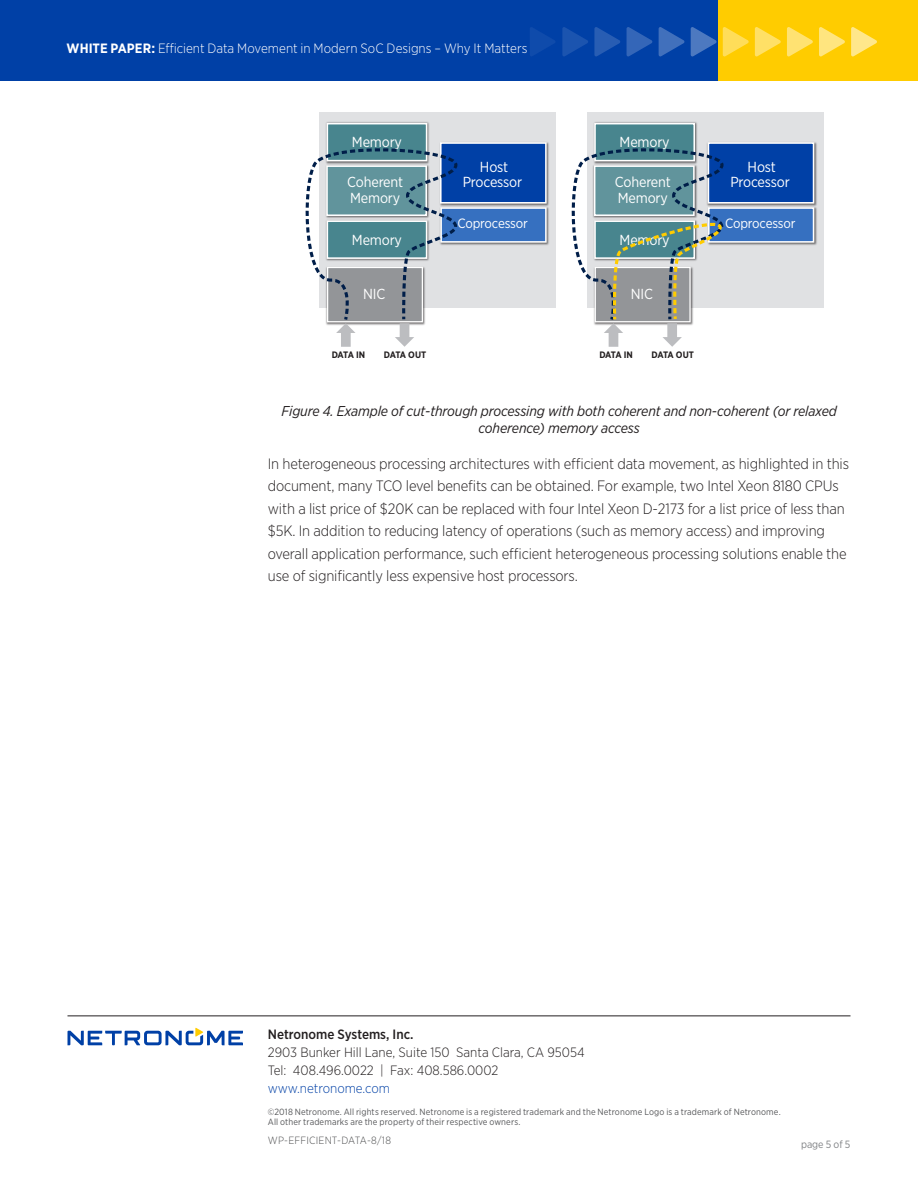
<style>
.page{position:relative;width:918px;height:1188px;background:#fff}
.page>*{position:absolute;margin:0;border:0;box-sizing:border-box;transform-origin:0 0}
._01_Body{font:300 15px/22.5px "Gotham Narrow";letter-spacing:-.01em;color:#231f20}
.t1{font:14.55px/15.6px "Gotham Narrow";letter-spacing:-.01em;color:#fff;text-align:center}
.t2{font:italic 14.25px/16.5px "Gotham Narrow";letter-spacing:-.01em;color:#231f20;text-align:center}
.t3{font:300 13.5px/18px "Gotham Narrow";color:#231f20}
.t4{font:300 13.5px "Gotham Narrow";color:#fff}
.t5{font:13.5px "Gotham Narrow";letter-spacing:-.01em;color:#fff}
.t6{font:500 13.5px "Gotham Narrow";color:#231f20}
.t7{font:300 13.5px "Gotham Narrow";color:#0040a6}
.t8{font:300 10.5px "Gotham Narrow";letter-spacing:.015em;color:#4e4f50}
.t9{font:10.5px "Gotham Narrow";letter-spacing:-.01em;color:#808285}
.t10{font:700 9.3px "Gotham Narrow";letter-spacing:-.04em;color:#231f20}
.t11{font:9px/10.5px "Gotham Narrow";letter-spacing:.015em;color:#57585a}
.s1{font-weight:700}
</style>
<div class="page">
<hr style="left:68px;top:1016px;width:782px;height:1px;background:#231f20">
<div style="left:718px;top:0;width:200px;height:81px;background:#fc0"></div>
<div style="left:0;top:0;width:718px;height:81px;background:#0040a6"></div>
<svg style="left:851px;top:27px;width:26px;height:29px"></svg>
<svg style="left:819px;top:27px;width:26px;height:29px"></svg>
<svg style="left:787px;top:27px;width:26px;height:29px"></svg>
<svg style="left:755px;top:27px;width:26px;height:29px"></svg>
<svg style="left:723px;top:27px;width:26px;height:29px"></svg>
<svg style="left:691px;top:27px;width:26px;height:29px"></svg>
<svg style="left:659px;top:27px;width:25px;height:29px"></svg>
<svg style="left:627px;top:27px;width:25px;height:29px"></svg>
<svg style="left:594px;top:27px;width:26px;height:29px"></svg>
<svg style="left:562px;top:27px;width:26px;height:29px"></svg>
<svg style="left:530px;top:27px;width:25px;height:29px"></svg>
<svg style="left:68px;top:1028px;width:175px;height:17px"></svg>
<div style="left:319px;top:112px;width:237px;height:196px;background:#e0e1e3"></div>
<img style="left:326px;top:122px;width:103px;height:15px">
<div style="left:327px;top:124px;width:100px;height:37px;background:#48858e"></div>
<div style="left:327px;top:123px;width:100px;height:38px;border:2px solid #fff"></div>
<img style="left:459px;top:142px;width:90px;height:63px">
<div style="left:441px;top:143px;width:105px;height:60px;background:#0040a6"></div>
<div style="left:440px;top:142px;width:107px;height:62px;border:2px solid #fff"></div>
<img style="left:459px;top:205px;width:90px;height:40px">
<div style="left:441px;top:208px;width:105px;height:34px;background:#3670c0"></div>
<div style="left:440px;top:207px;width:107px;height:36px;border:2px solid #fff"></div>
<svg style="left:305px;top:137px;width:154px;height:210px"></svg>
<div style="left:587px;top:112px;width:237px;height:196px;background:#e0e1e3"></div>
<div style="left:595px;top:124px;width:99px;height:37px;background:#48858e"></div>
<div style="left:594px;top:123px;width:101px;height:38px;border:2px solid #fff"></div>
<img style="left:725px;top:142px;width:92px;height:63px">
<div style="left:708px;top:143px;width:106px;height:60px;background:#0040a6"></div>
<div style="left:708px;top:142px;width:106px;height:62px;border:2px solid #fff"></div>
<img style="left:725px;top:205px;width:92px;height:40px">
<div style="left:709px;top:208px;width:105px;height:34px;background:#3670c0"></div>
<div style="left:708px;top:207px;width:106px;height:36px;border:2px solid #fff"></div>
<svg style="left:571px;top:137px;width:154px;height:210px"></svg>
<p class="t4" style="left:67px;top:40px;width:462px"><span class="s1">WHITE PAPER:</span> Efficient Data Movement in Modern SoC Designs – Why It Matters</p>
<p class="t1" style="left:352px;top:134px;width:52px">Memory</p>
<p class="t1" style="left:620px;top:134px;width:52px">Memory</p>
<p class="t1" style="left:347px;top:174px;width:57px;text-align:left">Coherent<br>Memory</p>
<p class="t1" style="left:463px;top:158px;width:61px">Host<br>Processor</p>
<p class="t5" style="left:457px;top:215px;width:72px">Coprocessor</p>
<p class="t1" style="left:615px;top:174px;width:57px;text-align:left">Coherent<br>Memory</p>
<p class="t1" style="left:730px;top:158px;width:61px">Host<br>Processor</p>
<p class="t5" style="left:725px;top:215px;width:72px">Coprocessor</p>
<p class="t1" style="left:352px;top:232px;width:52px">Memory</p>
<p class="t1" style="left:620px;top:232px;width:52px">Memory</p>
<p class="t1" style="left:363px;top:285px;width:24px">NIC</p>
<p class="t1" style="left:631px;top:285px;width:24px">NIC</p>
<p class="t10" style="left:332px;top:349px;width:35px">DATA IN</p>
<p class="t10" style="left:384px;top:349px;width:44px">DATA OUT</p>
<p class="t10" style="left:599px;top:349px;width:35px">DATA IN</p>
<p class="t10" style="left:651px;top:349px;width:44px">DATA OUT</p>
<p class="t2" style="left:281px;top:403px;width:557px">Figure 4. Example of cut-through processing with both coherent and non-coherent (or relaxed coherence) memory access</p>
<p class="_01_Body" style="left:268px;top:452px;width:583px">In heterogeneous processing architectures with efficient data movement, as highlighted in this document, many TCO level benefits can be obtained. For example, two Intel Xeon 8180 CPUs with a list price of $20K can be replaced with four Intel Xeon D-2173 for a list price of less than $5K. In addition to reducing latency of operations (such as memory access) and improving overall application performance, such efficient heterogeneous processing solutions enable the use of significantly less expensive host processors.</p>
<p class="t6" style="left:268px;top:1026px;width:147px">Netronome Systems, Inc.</p>
<p class="t3" style="left:268px;top:1043px;width:318px">2903 Bunker Hill Lane, Suite 150 Santa Clara, CA 95054<br>Tel: 408.496.0022 | Fax: 408.586.0002</p>
<p class="t7" style="left:268px;top:1080px;width:124px">www.netronome.com</p>
<p class="t11" style="left:268px;top:1106px;width:514px">©2018 Netronome. All rights reserved. Netronome is a registered trademark and the Netronome Logo is a trademark of Netronome.<br>All other trademarks are the property of their respective owners.</p>
<p class="t8" style="left:268px;top:1134px;width:125px">WP-EFFICIENT-DATA-8/18</p>
<p class="t9" style="left:801px;top:1138px;width:51px">page 5 of 5</p>
</div>
